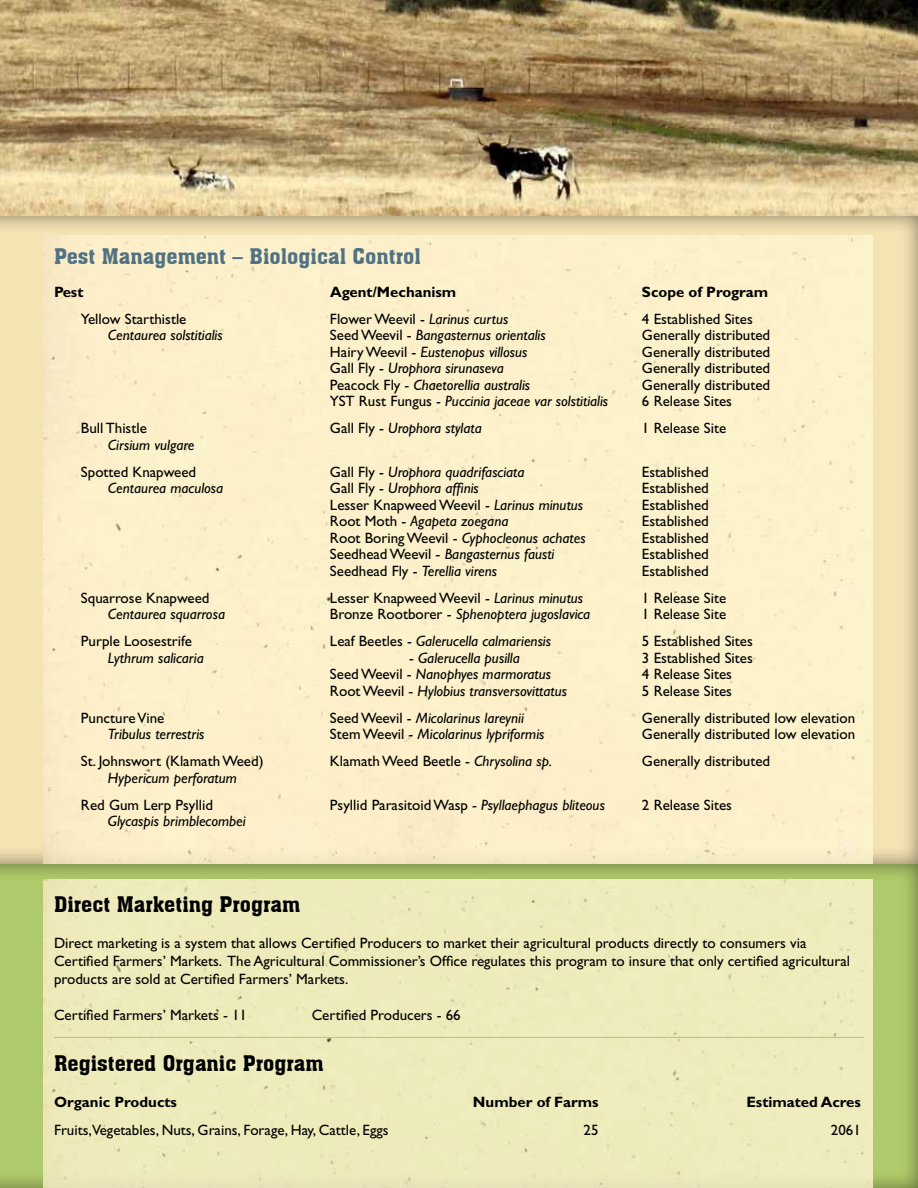
<style>
.page{position:relative;width:918px;height:1188px;background:#fff}
.page>*{position:absolute;margin:0;border:0;box-sizing:border-box;transform-origin:0 0}
.t1{font:21px "Aachen BT";color:#000}
.t2{font:21px "Aachen BT";color:#507282}
.t3{font:15px/18px "Gill Sans";color:#000}
.t4{font:italic 15px "Gill Sans";color:#000}
.t5{font:700 15px "Gill Sans";color:#000}
.s1{font-style:italic}
.s2{font-style:normal}
</style>
<div class="page">
<div style="left:0;top:214px;width:918px;height:650px;background:#000;opacity:.5"></div>
<div style="left:0;top:862px;width:918px;height:326px;background:#000;opacity:.5"></div>
<div style="left:44px;top:879px;width:829px;height:309px;background:#eeebbb"></div>
<img style="left:0;top:0;width:918px;height:216px">
<div style="left:44px;top:235px;width:829px;height:629px;background:#fcf0ca"></div>
<hr style="left:54px;top:1037px;width:810px;height:1px;background:#afca6a">
<h1 class="t2" style="left:54px;top:243px;width:369px">Pest Management – Biological Control</h1>
<p class="t5" style="left:54px;top:283px;width:31px">Pest</p>
<p class="t5" style="left:330px;top:283px;width:128px">Agent/Mechanism</p>
<p class="t5" style="left:642px;top:283px;width:128px">Scope of Program</p>
<p class="t3" style="left:81px;top:310px;width:107px">Yellow Starthistle</p>
<p class="t3" style="left:330px;top:310px;width:180px">Flower Weevil - <span class="s1">Larinus curtus</span></p>
<p class="t3" style="left:642px;top:310px;width:112px">4 Established Sites</p>
<p class="t4" style="left:108px;top:327px;width:116px">Centaurea solstitialis</p>
<p class="t4" style="left:330px;top:327px;width:217px"><span class="s2">Seed Weevil -</span> Bangasternus orientalis</p>
<p class="t3" style="left:642px;top:326px;width:130px">Generally distributed</p>
<p class="t4" style="left:330px;top:343px;width:199px"><span class="s2">Hairy Weevil -</span> Eustenopus villosus</p>
<p class="t3" style="left:642px;top:343px;width:130px">Generally distributed</p>
<p class="t4" style="left:330px;top:360px;width:175px"><span class="s2">Gall Fly -</span> Urophora sirunaseva</p>
<p class="t3" style="left:642px;top:359px;width:130px">Generally distributed</p>
<p class="t4" style="left:330px;top:376px;width:202px"><span class="s2">Peacock Fly -</span> Chaetorellia australis</p>
<p class="t3" style="left:642px;top:376px;width:130px">Generally distributed</p>
<p class="t4" style="left:330px;top:393px;width:280px"><span class="s2">YST Rust Fungus -</span> Puccinia jaceae var solstitialis</p>
<p class="t3" style="left:642px;top:392px;width:92px">6 Release Sites</p>
<p class="t3" style="left:81px;top:419px;width:67px">Bull Thistle</p>
<p class="t4" style="left:330px;top:420px;width:153px"><span class="s2">Gall Fly -</span> Urophora stylata</p>
<p class="t3" style="left:642px;top:419px;width:86px">1 Release Site</p>
<p class="t4" style="left:108px;top:436px;width:88px">Cirsium vulgare</p>
<p class="t3" style="left:81px;top:463px;width:117px">Spotted Knapweed</p>
<p class="t4" style="left:330px;top:463px;width:196px"><span class="s2">Gall Fly -</span> Urophora quadrifasciata</p>
<p class="t3" style="left:642px;top:463px;width:68px">Established</p>
<p class="t4" style="left:108px;top:480px;width:117px">Centaurea maculosa</p>
<p class="t4" style="left:330px;top:480px;width:150px"><span class="s2">Gall Fly -</span> Urophora affinis</p>
<p class="t3" style="left:642px;top:479px;width:68px">Established</p>
<p class="t3" style="left:330px;top:496px;width:255px">Lesser Knapweed Weevil - <span class="s1">Larinus minutus</span></p>
<p class="t3" style="left:642px;top:496px;width:68px">Established</p>
<p class="t4" style="left:330px;top:513px;width:180px"><span class="s2">Root Moth -</span> Agapeta zoegana</p>
<p class="t3" style="left:642px;top:512px;width:68px">Established</p>
<p class="t4" style="left:330px;top:529px;width:257px"><span class="s2">Root Boring Weevil -</span> Cyphocleonus achates</p>
<p class="t3" style="left:642px;top:529px;width:68px">Established</p>
<p class="t4" style="left:330px;top:546px;width:226px"><span class="s2">Seedhead Weevil -</span> Bangasternus fausti</p>
<p class="t3" style="left:642px;top:545px;width:68px">Established</p>
<p class="t4" style="left:330px;top:562px;width:169px"><span class="s2">Seedhead Fly -</span> Terellia virens</p>
<p class="t3" style="left:642px;top:562px;width:68px">Established</p>
<p class="t3" style="left:81px;top:589px;width:130px">Squarrose Knapweed</p>
<p class="t3" style="left:330px;top:589px;width:255px">Lesser Knapweed Weevil - <span class="s1">Larinus minutus</span></p>
<p class="t3" style="left:642px;top:589px;width:86px">1 Release Site</p>
<p class="t4" style="left:108px;top:606px;width:119px">Centaurea squarrosa</p>
<p class="t4" style="left:330px;top:606px;width:262px"><span class="s2">Bronze Rootborer -</span> Sphenoptera jugoslavica</p>
<p class="t3" style="left:642px;top:605px;width:86px">1 Release Site</p>
<p class="t3" style="left:81px;top:632px;width:112px">Purple Loosestrife</p>
<p class="t4" style="left:330px;top:633px;width:223px"><span class="s2">Leaf Beetles -</span> Galerucella calmariensis</p>
<p class="t3" style="left:642px;top:632px;width:112px">5 Established Sites</p>
<p class="t4" style="left:108px;top:649px;width:97px">Lythrum salicaria</p>
<p class="t4" style="left:409px;top:649px;width:112px"><span class="s2">-</span> Galerucella pusilla</p>
<p class="t3" style="left:642px;top:649px;width:112px">3 Established Sites</p>
<p class="t4" style="left:330px;top:666px;width:223px"><span class="s2">Seed Weevil -</span> Nanophyes marmoratus</p>
<p class="t3" style="left:642px;top:665px;width:92px">4 Release Sites</p>
<p class="t4" style="left:330px;top:682px;width:239px"><span class="s2">Root Weevil -</span> Hylobius transversovittatus</p>
<p class="t3" style="left:642px;top:682px;width:92px">5 Release Sites</p>
<p class="t3" style="left:81px;top:709px;width:85px">Puncture Vine</p>
<p class="t4" style="left:330px;top:709px;width:195px"><span class="s2">Seed Weevil -</span> Micolarinus lareynii</p>
<p class="t3" style="left:642px;top:709px;width:215px">Generally distributed low elevation</p>
<p class="t4" style="left:108px;top:726px;width:98px">Tribulus terrestris</p>
<p class="t4" style="left:330px;top:726px;width:216px"><span class="s2">Stem Weevil -</span> Micolarinus lypriformis</p>
<p class="t3" style="left:642px;top:725px;width:215px">Generally distributed low elevation</p>
<p class="t3" style="left:81px;top:752px;width:184px">St. Johnswort (Klamath Weed)</p>
<p class="t3" style="left:330px;top:752px;width:223px">Klamath Weed Beetle - <span class="s1">Chrysolina sp.</span></p>
<p class="t3" style="left:642px;top:752px;width:130px">Generally distributed</p>
<p class="t4" style="left:108px;top:769px;width:130px">Hypericum perforatum</p>
<p class="t3" style="left:81px;top:796px;width:134px">Red Gum Lerp Psyllid</p>
<p class="t3" style="left:330px;top:796px;width:276px">Psyllid Parasitoid Wasp - <span class="s1">Psyllaephagus bliteous</span></p>
<p class="t3" style="left:642px;top:796px;width:92px">2 Release Sites</p>
<p class="t4" style="left:108px;top:813px;width:139px">Glycaspis brimblecombei</p>
<h1 class="t1" style="left:54px;top:891px;width:248px">Direct Marketing Program</h1>
<p class="t3" style="left:54px;top:934px;width:798px">Direct marketing is a system that allows Certified Producers to market their agricultural products directly to consumers via<br>Certified Farmers’ Markets. The Agricultural Commissioner’s Office regulates this program to insure that only certified agricultural products are sold at Certified Farmers’ Markets.</p>
<p class="t3" style="left:54px;top:1006px;width:195px">Certified Farmers’ Markets - 11</p>
<p class="t3" style="left:312px;top:1006px;width:151px">Certified Producers - 66</p>
<h1 class="t1" style="left:54px;top:1050px;width:271px">Registered Organic Program</h1>
<p class="t5" style="left:54px;top:1093px;width:124px">Organic Products</p>
<p class="t5" style="left:473px;top:1093px;width:127px">Number of Farms</p>
<p class="t5" style="left:746px;top:1093px;width:116px">Estimated Acres</p>
<p class="t3" style="left:54px;top:1121px;width:336px">Fruits,Vegetables, Nuts, Grains, Forage, Hay, Cattle, Eggs</p>
<p class="t3" style="left:584px;top:1121px;width:16px">25</p>
<p class="t3" style="left:831px;top:1121px;width:31px">2061</p>
</div>
